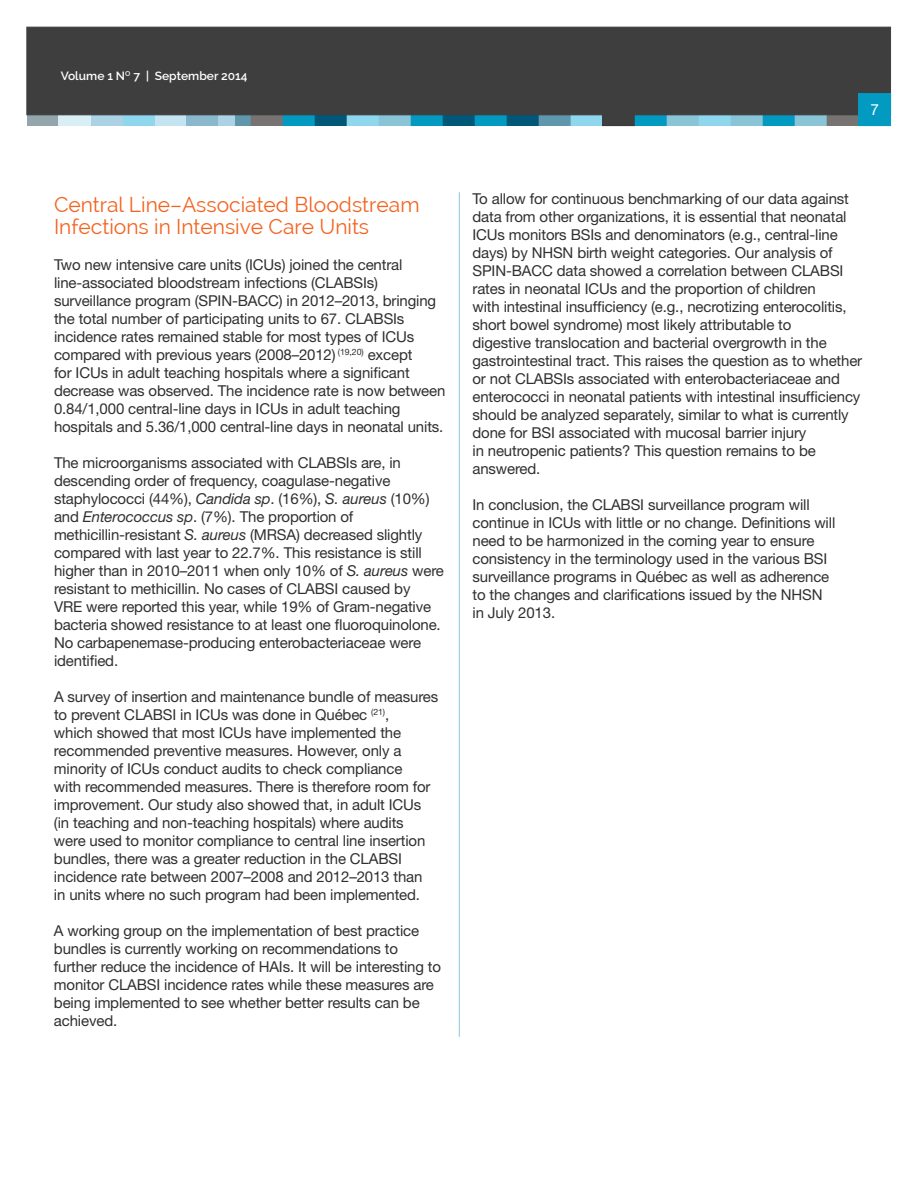
<style>
.page{position:relative;width:918px;height:1188px;background:#fff}
.page>*{position:absolute;margin:0;border:0;box-sizing:border-box;transform-origin:0 0}
.t1{font:21px/22.5px "Raleway";color:#f36421}
.t2{font:15.3px "Helvetica Neue";color:#fff}
.t3{font:15px/18px "Helvetica Neue";letter-spacing:-.01em;color:#312f30}
.t4{font:600 12px "Raleway";color:#fff}
.s1{font-style:italic}
</style>
<div class="page">
<div style="left:27px;top:110px;width:32px;height:16px;background:#92a6ac"></div>
<div style="left:59px;top:110px;width:32px;height:16px;background:#daeef6"></div>
<div style="left:91px;top:110px;width:32px;height:16px;background:#abd2e5"></div>
<div style="left:123px;top:110px;width:32px;height:16px;background:#8fd7ed"></div>
<svg style="left:155px;top:115px;width:703px;height:11px;background:#539cb2"></svg>
<div style="left:27px;top:27px;width:864px;height:88px;background:#3e3e3f"></div>
<div style="left:858px;top:93px;width:33px;height:33px;background:#039ac1"></div>
<hr style="left:459px;top:192px;width:1px;height:845px;background:#8ac5d7">
<p class="t4" style="left:61px;top:69px;width:188px">Volume 1 N<sup>O</sup> 7 | September 2014</p>
<p class="t2" style="left:871px;top:100px;width:10px">7</p>
<h1 class="t1" style="left:54px;top:193px;width:367px">Central Line–Associated Bloodstream<br>Infections in Intensive Care Units</h1>
<p class="t3" style="left:54px;top:255px;width:393px">Two new intensive care units (ICUs) joined the central line-associated bloodstream infections (CLABSIs) surveillance program (SPIN-BACC) in 2012–2013, bringing the total number of participating units to 67. CLABSIs incidence rates remained stable for most types of ICUs compared with previous years (2008–2012) <sup>(19,20)</sup> except<br>for ICUs in adult teaching hospitals where a significant decrease was observed. The incidence rate is now between 0.84/1,000 central-line days in ICUs in adult teaching hospitals and 5.36/1,000 central-line days in neonatal units.</p>
<p class="t3" style="left:54px;top:453px;width:391px">The microorganisms associated with CLABSIs are, in descending order of frequency, coagulase-negative staphylococci (44%), <span class="s1">Candida sp</span>. (16%), <span class="s1">S. aureus</span> (10%) and <span class="s1">Enterococcus sp</span>. (7%). The proportion of methicillin-resistant <span class="s1">S. aureus</span> (MRSA) decreased slightly compared with last year to 22.7%. This resistance is still higher than in 2010–2011 when only 10% of <span class="s1">S. aureus</span> were resistant to methicillin. No cases of CLABSI caused by<br>VRE were reported this year, while 19% of Gram-negative bacteria showed resistance to at least one fluoroquinolone.<br>No carbapenemase-producing enterobacteriaceae were identified.</p>
<p class="t3" style="left:54px;top:687px;width:386px">A survey of insertion and maintenance bundle of measures to prevent CLABSI in ICUs was done in Québec <sup>(21)</sup>,<br>which showed that most ICUs have implemented the recommended preventive measures. However, only a minority of ICUs conduct audits to check compliance<br>with recommended measures. There is therefore room for improvement. Our study also showed that, in adult ICUs (in teaching and non-teaching hospitals) where audits were used to monitor compliance to central line insertion bundles, there was a greater reduction in the CLABSI incidence rate between 2007–2008 and 2012–2013 than<br>in units where no such program had been implemented.</p>
<p class="t3" style="left:54px;top:921px;width:389px">A working group on the implementation of best practice bundles is currently working on recommendations to further reduce the incidence of HAIs. It will be interesting to monitor CLABSI incidence rates while these measures are being implemented to see whether better results can be achieved.</p>
<p class="t3" style="left:472px;top:189px;width:391px">To allow for continuous benchmarking of our data against data from other organizations, it is essential that neonatal ICUs monitors BSIs and denominators (e.g., central-line days) by NHSN birth weight categories. Our analysis of SPIN-BACC data showed a correlation between CLABSI rates in neonatal ICUs and the proportion of children<br>with intestinal insufficiency (e.g., necrotizing enterocolitis, short bowel syndrome) most likely attributable to<br>digestive translocation and bacterial overgrowth in the gastrointestinal tract. This raises the question as to whether or not CLABSIs associated with enterobacteriaceae and enterococci in neonatal patients with intestinal insufficiency should be analyzed separately, similar to what is currently done for BSI associated with mucosal barrier injury<br>in neutropenic patients? This question remains to be answered.</p>
<p class="t3" style="left:472px;top:495px;width:364px">In conclusion, the CLABSI surveillance program will continue in ICUs with little or no change. Definitions will need to be harmonized in the coming year to ensure consistency in the terminology used in the various BSI surveillance programs in Québec as well as adherence to the changes and clarifications issued by the NHSN in July 2013.</p>
</div>
